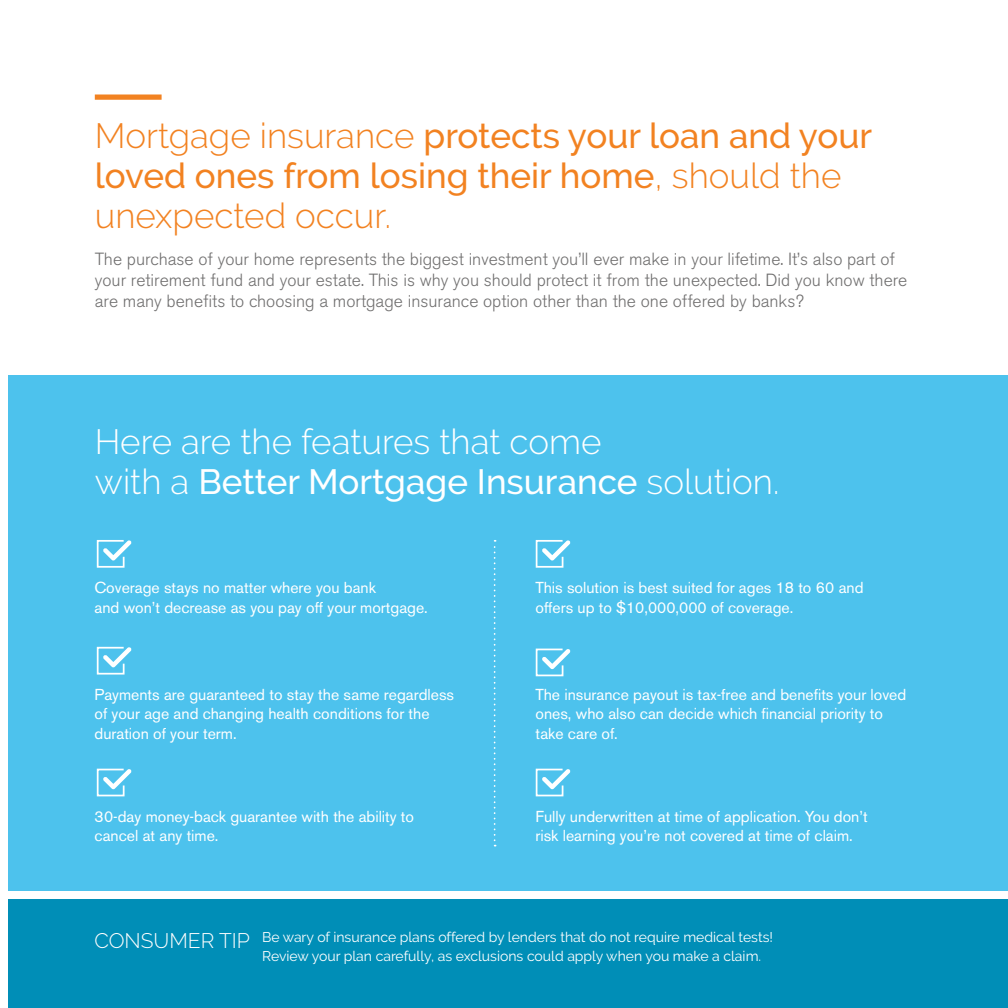
<style>
.page{position:relative;width:1008px;height:1008px;background:#fff}
.page>*{position:absolute;margin:0;border:0;box-sizing:border-box;transform-origin:0 0}
.t1{font:500 35px/40.2px "Raleway";color:#f28221}
.t2{font:300 35px/40.2px "Raleway";color:#fff}
.t3{font:300 21px "Raleway";color:#fff}
.t4{font:300 17.5px/21px "Akzidenz Grotesk BE";color:#706f6f}
.t5{font:15.75px/19.2px "Akzidenz Grotesk BE";color:#fff}
.t6{font:14px/19.2px "Raleway";color:#fff}
.s1{font-weight:300}
.s2{font-weight:500}
</style>
<div class="page">
<div style="left:8px;top:375px;width:1000px;height:516px;background:#4dc2ed"></div>
<div style="left:8px;top:900px;width:1000px;height:108px;background:#008eb7"></div>
<div style="left:95px;top:94px;width:67px;height:6px;background:#f28221"></div>
<svg style="left:494px;top:540px;width:2px;height:306px"></svg>
<svg style="left:96px;top:768px;width:36px;height:29px"></svg>
<svg style="left:535px;top:768px;width:35px;height:29px"></svg>
<svg style="left:96px;top:646px;width:36px;height:29px"></svg>
<svg style="left:535px;top:648px;width:35px;height:29px"></svg>
<svg style="left:96px;top:540px;width:36px;height:28px"></svg>
<svg style="left:535px;top:540px;width:35px;height:28px"></svg>
<h1 class="t1" style="left:95px;top:116px;width:779px"><span class="s1">Mortgage insurance</span> protects your loan and your loved ones from losing their home<span class="s1">, should the unexpected occur.</span></h1>
<p class="t4" style="left:95px;top:249px;width:814px">The purchase of your home represents the biggest investment you’ll ever make in your lifetime. It’s also part of your retirement fund and your estate. This is why you should protect it from the unexpected. Did you know there are many benefits to choosing a mortgage insurance option other than the one offered by banks?</p>
<h1 class="t2" style="left:95px;top:421px;width:686px">Here are the features that come<br>with a <span class="s2">Better Mortgage Insurance</span> solution.</h1>
<p class="t5" style="left:94px;top:578px;width:335px">Coverage stays no matter where you bank<br>and won’t decrease as you pay off your mortgage.</p>
<p class="t5" style="left:536px;top:578px;width:330px">This solution is best suited for ages 18 to 60 and offers up to $10,000,000 of coverage.</p>
<p class="t5" style="left:94px;top:685px;width:361px">Payments are guaranteed to stay the same regardless of your age and changing health conditions for the duration of your term.</p>
<p class="t5" style="left:536px;top:685px;width:372px">The insurance payout is tax-free and benefits your loved ones, who also can decide which financial priority to take care of.</p>
<p class="t5" style="left:94px;top:807px;width:321px">30-day money-back guarantee with the ability to cancel at any time.</p>
<p class="t5" style="left:536px;top:807px;width:334px">Fully underwritten at time of application. You don’t risk learning you’re not covered at time of claim.</p>
<h2 class="t3" style="left:94px;top:929px;width:157px">CONSUMER TIP</h2>
<p class="t6" style="left:262px;top:927px;width:513px">Be wary of insurance plans offered by lenders that do not require medical tests!<br>Review your plan carefully, as exclusions could apply when you make a claim.</p>
</div>
